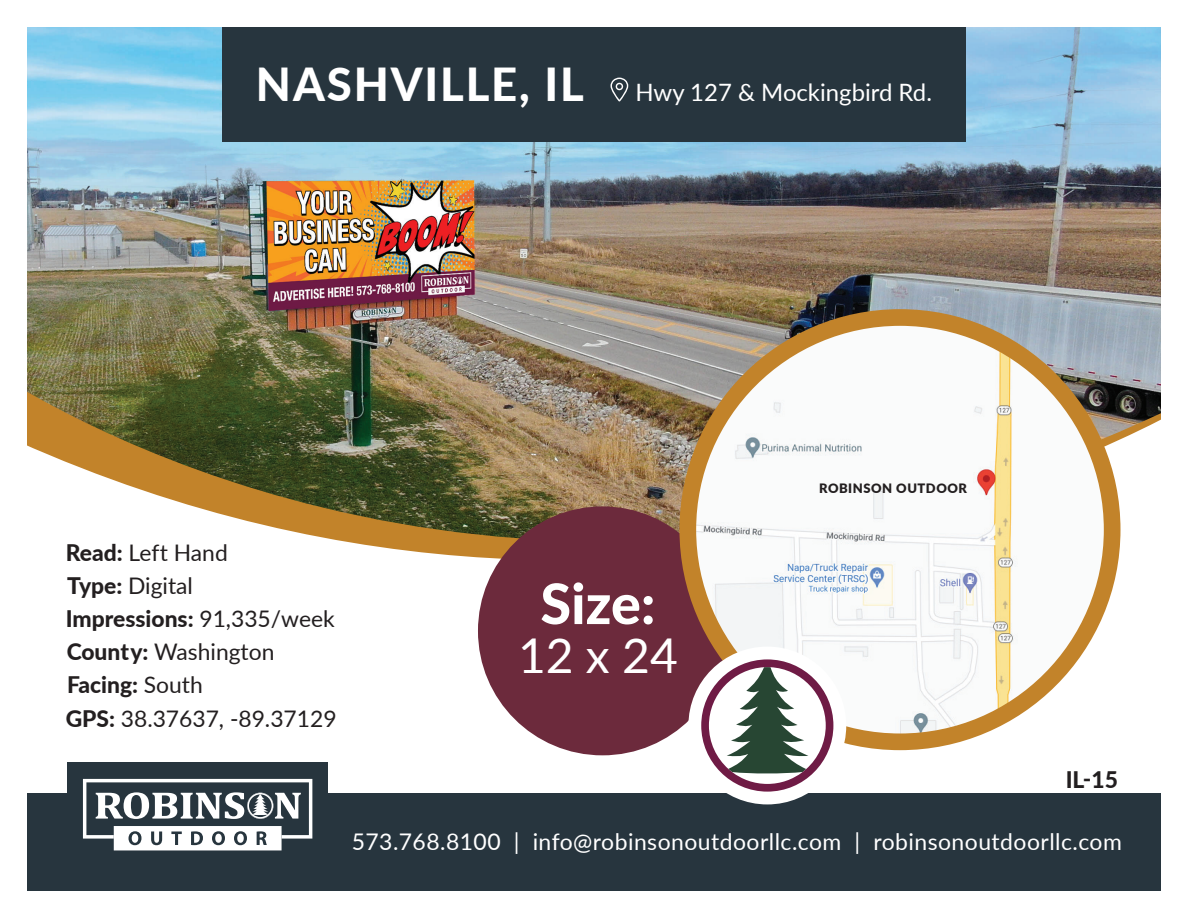
<style>
.page{position:relative;width:1188px;height:918px;background:#fff}
.page>*{position:absolute;margin:0;border:0;box-sizing:border-box;transform-origin:0 0}
.t1{font:800 55.8px "Lato";color:#fff}
.t2{font:48px "Lato";color:#fff}
.t3{font:23.85px "Lato";color:#fff}
.t4{font:22.95px "Lato";letter-spacing:.02em;color:#fff}
.t5{font:22.8px/33.2px "Lato";color:#231f20}
.t6{font:800 22.8px "Lato";color:#231f20}
.t7{font:900 12.9px "Lato";letter-spacing:.04em;color:#231f20}
.s1{font-weight:800;font-size:45.6px}
.s2{font-weight:800}
</style>
<div class="page">
<img style="left:27px;top:27px;width:1134px;height:864px">
<p class="t3" style="left:256px;top:76px;width:678px"><span class="s1">NASHVILLE, IL</span> Hwy 127 &amp; Mockingbird Rd.</p>
<p class="t7" style="left:819px;top:478px;width:149px">ROBINSON OUTDOOR</p>
<p class="t5" style="left:66px;top:535px;width:272px"><span class="s2">Read:</span> Left Hand<br><span class="s2">Type:</span> Digital<br><span class="s2">Impressions:</span> 91,335/week<br><span class="s2">County:</span> Washington<br><span class="s2">Facing:</span> South<br><span class="s2">GPS:</span> 38.37637, -89.37129</p>
<h1 class="t1" style="left:540px;top:562px;width:117px">Size:</h1>
<h2 class="t2" style="left:518px;top:621px;width:161px">12 x 24</h2>
<p class="t6" style="left:1066px;top:762px;width:54px">IL-15</p>
<p class="t4" style="left:352px;top:826px;width:772px">573.768.8100 | info@robinsonoutdoorllc.com | robinsonoutdoorllc.com</p>
</div>
